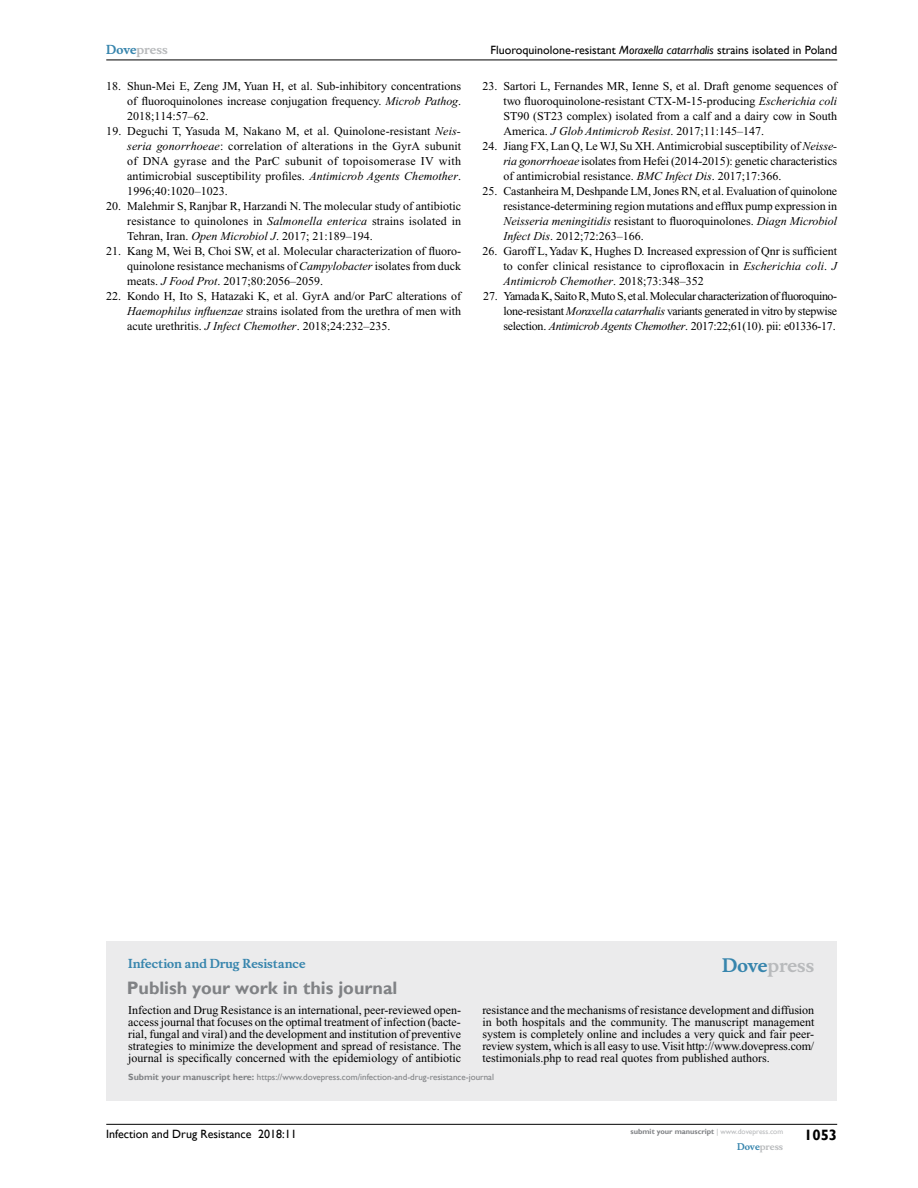
<style>
.page{position:relative;width:918px;height:1188px;background:#fff}
.page>*{position:absolute;margin:0;border:0;box-sizing:border-box;transform-origin:0 0}
.t1{font:700 18px "Gill Sans";color:#808285}
.t2{font:700 18px "Musee";color:#b8babc}
.t3{font:700 15px "Gill Sans";color:#000}
.t4{font:12px/15px "Times New Roman";color:#000;text-align:justify}
.t5{font:12px "Gill Sans";color:#000}
.t6{font:700 12px "Musee";color:#3785ad}
.t7{font:700 12px "Musee";color:#b8babc}
.t8{font:9px "Gill Sans";color:#808285}
.t9{font:700 9px "Musee";color:#b8babc}
.t10{font:700 7.5px "Gill Sans";color:#808285}
.s1{color:#3785ad}
.s2{font-style:italic}
.s3{font-weight:700}
.s4{font-weight:400;color:#b8babc}
</style>
<div class="page">
<div style="left:106px;top:941px;width:731px;height:159px;background:#ebebec"></div>
<hr style="left:106px;top:1124px;width:731px;height:1px;background:#000">
<hr style="left:106px;top:60px;width:731px;height:1px;background:#000">
<p class="t7" style="left:106px;top:43px;width:63px"><span class="s1">Dove</span>press</p>
<p class="t4" style="left:127px;top:79px;width:335px;text-indent:-21px">18. Shun-Mei E, Zeng JM, Yuan H, et al. Sub-inhibitory concentrations of fluoroquinolones increase conjugation frequency. <span class="s2">Microb Pathog</span>.<br>2018;114:57–62.</p>
<p class="t4" style="left:127px;top:124px;width:336px;text-indent:-21px">19. Deguchi T, Yasuda M, Nakano M, et al. Quinolone-resistant <span class="s2">Neis&shy;seria gonorrhoeae</span>: correlation of alterations in the GyrA subunit of DNA gyrase and the ParC subunit of topoisomerase IV with antimicrobial susceptibility profiles. <span class="s2">Antimicrob Agents Chemother</span>.<br>1996;40:1020–1023.</p>
<p class="t4" style="left:127px;top:199px;width:335px;text-indent:-21px">20. Malehmir S, Ranjbar R, Harzandi N. The molecular study of antibiotic resistance to quinolones in <span class="s2">Salmonella enterica</span> strains isolated in Tehran, Iran. <span class="s2">Open Microbiol J</span>. 2017; 21:189–194.</p>
<p class="t4" style="left:127px;top:244px;width:335px;text-indent:-21px">21. Kang M, Wei B, Choi SW, et al. Molecular characterization of fluoro&shy;quinolone resistance mechanisms of <span class="s2">Campylobacter</span> isolates from duck meats. <span class="s2">J Food Prot</span>. 2017;80:2056–2059.</p>
<p class="t4" style="left:127px;top:289px;width:335px;text-indent:-21px">22. Kondo H, Ito S, Hatazaki K, et al. GyrA and/or ParC alterations of <span class="s2">Haemophilus influenzae</span> strains isolated from the urethra of men with acute urethritis. <span class="s2">J Infect Chemother</span>. 2018;24:232–235.</p>
<p class="t5" style="left:491px;top:43px;width:348px">Fluoroquinolone-resistant <span class="s2">Moraxella catarrhalis</span> strains isolated in Poland</p>
<p class="t4" style="left:503px;top:79px;width:335px;text-indent:-21px">23. Sartori L, Fernandes MR, Ienne S, et al. Draft genome sequences of two fluoroquinolone-resistant CTX-M-15-producing <span class="s2">Escherichia coli </span>ST90 (ST23 complex) isolated from a calf and a dairy cow in South America. <span class="s2">J Glob Antimicrob Resist</span>. 2017;11:145–147.</p>
<p class="t4" style="left:503px;top:139px;width:335px;text-indent:-21px">24. Jiang FX, Lan Q, Le WJ, Su XH. Antimicrobial susceptibility of <span class="s2">Neisse&shy;ria gonorrhoeae</span> isolates from Hefei (2014-2015): genetic characteristics of antimicrobial resistance. <span class="s2">BMC Infect Dis</span>. 2017;17:366.</p>
<p class="t4" style="left:503px;top:184px;width:335px;text-indent:-21px">25. Castanheira M, Deshpande LM, Jones RN, et al. Evaluation of quinolone resistance-determining region mutations and efflux pump expression in <span class="s2">Neisseria meningitidis</span> resistant to fluoroquinolones. <span class="s2">Diagn Microbiol Infect Dis</span>. 2012;72:263–166.</p>
<p class="t4" style="left:503px;top:244px;width:335px;text-indent:-21px">26. Garoff L, Yadav K, Hughes D. Increased expression of Qnr is sufficient to confer clinical resistance to ciprofloxacin in <span class="s2">Escherichia coli</span>. <span class="s2">J Antimicrob Chemother</span>. 2018;73:348–352</p>
<p class="t4" style="left:503px;top:289px;width:335px;text-indent:-20px">27. Yamada K, Saito R, Muto S, et al. Molecular characterization of fluoroquino&shy;lone-resistant <span class="s2">Moraxella catarrhalis</span> variants generated in vitro by stepwise selection. <span class="s2">Antimicrob Agents Chemother</span>. 2017:22;61(10). pii: e01336-17.</p>
<p class="t6" style="left:128px;top:956px;width:179px">Infection and Drug Resistance</p>
<h1 class="t1" style="left:127px;top:977px;width:272px">Publish your work in this journal</h1>
<h1 class="t2" style="left:722px;top:955px;width:94px"><span class="s1">Dove</span>press</h1>
<p class="t4" style="left:128px;top:1004px;width:334px;line-height:12px">Infection and Drug Resistance is an international, peer-reviewed open&shy;access journal that focuses on the optimal treatment of infection (bacte&shy;rial, fungal and viral) and the development and institution of preventive strategies to minimize the development and spread of resistance. The journal is specifically concerned with the epidemiology of antibiotic</p>
<p class="t4" style="left:482px;top:1004px;width:334px;line-height:12px">resistance and the mechanisms of resistance development and diffusion in both hospitals and the community. The manuscript management system is completely online and includes a very quick and fair peer&shy;review system, which is all easy to use. Visit http://www.dovepress.com/ testimonials.php to read real quotes from published authors.</p>
<p class="t8" style="left:128px;top:1072px;width:367px"><span class="s3">Submit your manuscript here:</span> https://www.dovepress.com/infection-and-drug-resistance-journal</p>
<p class="t5" style="left:106px;top:1127px;width:192px">Infection and Drug Resistance 2018:11</p>
<p class="t10" style="left:631px;top:1127px;width:154px">submit your manuscript <span class="s4">| www.dovepress.com</span></p>
<p class="t9" style="left:737px;top:1141px;width:48px"><span class="s1">Dove</span>press</p>
<p class="t3" style="left:804px;top:1126px;width:35px">1053</p>
</div>
